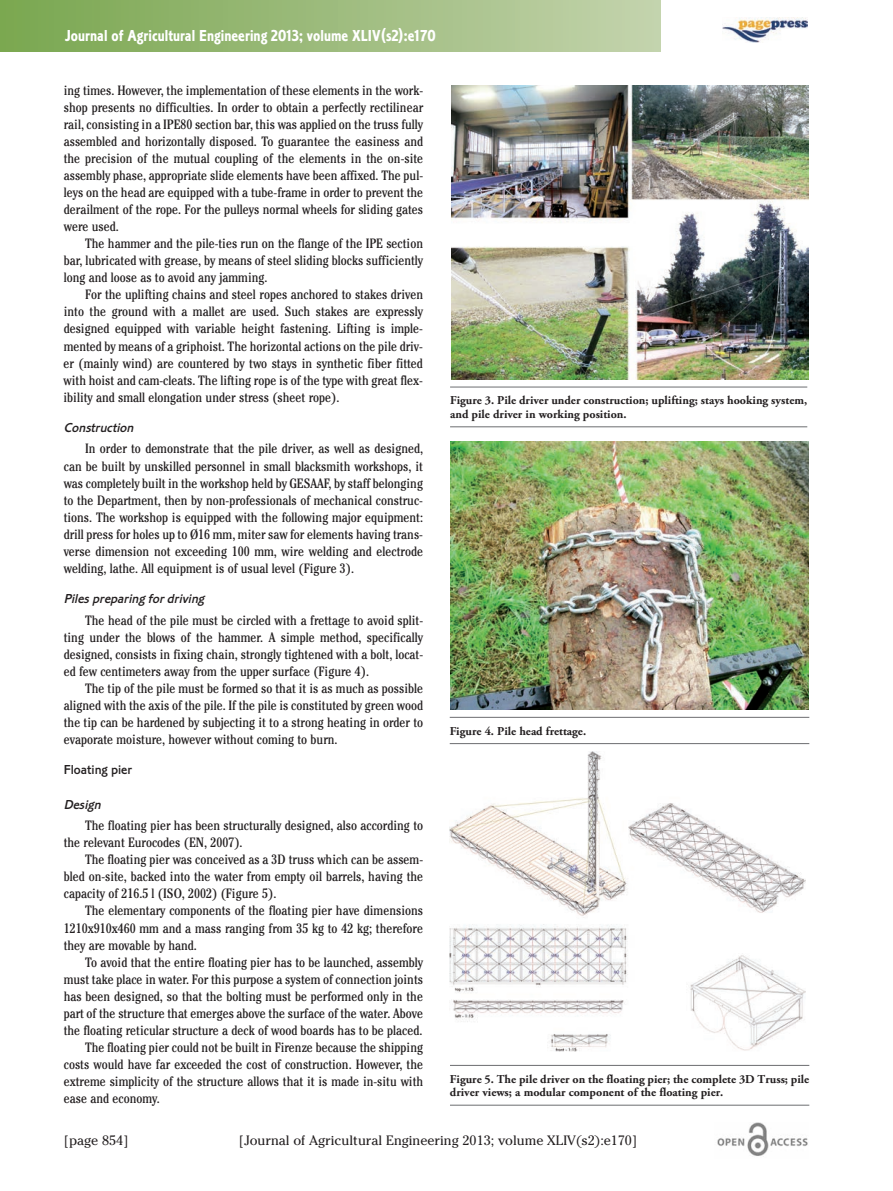
<style>
.page{position:relative;width:893px;height:1191px;background:#fff}
.page>*{position:absolute;margin:0;border:0;box-sizing:border-box;transform-origin:0 0}
.t1{font:16.5px "Corinthian Bold Condensed Plain";color:#fff}
.t2{font:condensed 13.5px/17.1px "Cheltenham";color:#231f20;text-align:justify}
.t3{font:13.5px "Cheltenham";color:#231f20}
.t4{font:italic 13.5px "Corinthian Medium Plain";color:#231f20}
.t5{font:13.5px "Corinthian Medium Plain";color:#231f20}
.t6{font:700 12px/13.5px "Adobe Garamond Pro";color:#231f20}
</style>
<div class="page">
<img style="left:717px;top:1123px;width:91px;height:33px">
<img style="left:723px;top:17px;width:84px;height:26px">
<div style="left:0;top:0;width:660px;height:51px;background:linear-gradient(to right,#79a64f,#c3d2ac)"></div>
<img style="left:451px;top:85px;width:358px;height:294px">
<img style="left:450px;top:751px;width:355px;height:300px">
<img style="left:450px;top:442px;width:359px;height:268px">
<hr style="left:450px;top:387px;width:357px;height:1px;background:#6c6d70">
<hr style="left:450px;top:426px;width:357px;height:1px;background:#6c6d70">
<hr style="left:450px;top:717px;width:359px;height:1px;background:#6c6d70">
<hr style="left:450px;top:743px;width:359px;height:1px;background:#6c6d70">
<hr style="left:450px;top:1065px;width:359px;height:1px;background:#6c6d70">
<hr style="left:450px;top:1104px;width:359px;height:1px;background:#6c6d70">
<p class="t1" style="left:65px;top:30px;width:372px">Journal of Agricultural Engineering 2013; volume XLIV(s2):e170</p>
<p class="t2" style="left:64px;top:83px;width:361px">ing times. However, the implementation of these elements in the work&shy;shop presents no difficulties. In order to obtain a perfectly rectilinear rail, consisting in a IPE80 section bar, this was applied on the truss fully assembled and horizontally disposed. To guarantee the easiness and the precision of the mutual coupling of the elements in the on-site assembly phase, appropriate slide elements have been affixed. The pul&shy;leys on the head are equipped with a tube-frame in order to prevent the derailment of the rope. For the pulleys normal wheels for sliding gates were used.</p>
<p class="t2" style="left:64px;top:236px;width:361px;text-indent:21px">The hammer and the pile-ties run on the flange of the IPE section bar, lubricated with grease, by means of steel sliding blocks sufficiently long and loose as to avoid any jamming.</p>
<p class="t2" style="left:64px;top:287px;width:361px;text-indent:21px">For the uplifting chains and steel ropes anchored to stakes driven into the ground with a mallet are used. Such stakes are expressly designed equipped with variable height fastening. Lifting is imple&shy;mented by means of a griphoist. The horizontal actions on the pile driv&shy;er (mainly wind) are countered by two stays in synthetic fiber fitted with hoist and cam-cleats. The lifting rope is of the type with great flex&shy;ibility and small elongation under stress (sheet rope).</p>
<p class="t4" style="left:64px;top:423px;width:74px">Construction</p>
<p class="t2" style="left:64px;top:441px;width:361px;text-indent:21px">In order to demonstrate that the pile driver, as well as designed, can be built by unskilled personnel in small blacksmith workshops, it was completely built in the workshop held by GESAAF, by staff belonging to the Department, then by non-professionals of mechanical construc&shy;tions. The workshop is equipped with the following major equipment: drill press for holes up to Ø16 mm, miter saw for elements having trans&shy;verse dimension not exceeding 100 mm, wire welding and electrode welding, lathe. All equipment is of usual level (Figure 3).</p>
<p class="t4" style="left:64px;top:594px;width:142px">Piles preparing for driving</p>
<p class="t2" style="left:64px;top:612px;width:361px;text-indent:21px">The head of the pile must be circled with a frettage to avoid split&shy;ting under the blows of the hammer. A simple method, specifically designed, consists in fixing chain, strongly tightened with a bolt, locat&shy;ed few centimeters away from the upper surface (Figure 4).</p>
<p class="t2" style="left:64px;top:681px;width:361px;text-indent:21px">The tip of the pile must be formed so that it is as much as possible aligned with the axis of the pile. If the pile is constituted by green wood the tip can be hardened by subjecting it to a strong heating in order to evaporate moisture, however without coming to burn.</p>
<p class="t5" style="left:64px;top:765px;width:70px">Floating pier</p>
<p class="t4" style="left:64px;top:799px;width:41px">Design</p>
<p class="t2" style="left:64px;top:818px;width:361px;text-indent:21px">The floating pier has been structurally designed, also according to the relevant Eurocodes (EN, 2007).</p>
<p class="t2" style="left:64px;top:852px;width:361px;text-indent:21px">The floating pier was conceived as a 3D truss which can be assem&shy;bled on-site, backed into the water from empty oil barrels, having the capacity of 216.5 l (ISO, 2002) (Figure 5).</p>
<p class="t2" style="left:64px;top:903px;width:361px;text-indent:21px">The elementary components of the floating pier have dimensions 1210x910x460 mm and a mass ranging from 35 kg to 42 kg; therefore they are movable by hand.</p>
<p class="t2" style="left:85px;top:954px;width:340px">To avoid that the entire floating pier has to be launched, assembly</p>
<p class="t2" style="left:64px;top:971px;width:361px">must take place in water. For this purpose a system of connection joints</p>
<p class="t2" style="left:64px;top:989px;width:361px">has been designed, so that the bolting must be performed only in the</p>
<p class="t2" style="left:64px;top:1006px;width:361px">part of the structure that emerges above the surface of the water. Above</p>
<p class="t2" style="left:64px;top:1023px;width:360px">the floating reticular structure a deck of wood boards has to be placed.</p>
<p class="t2" style="left:85px;top:1040px;width:340px">The floating pier could not be built in Firenze because the shipping</p>
<p class="t2" style="left:64px;top:1057px;width:361px">costs would have far exceeded the cost of construction. However, the</p>
<p class="t2" style="left:64px;top:1074px;width:361px">extreme simplicity of the structure allows that it is made in-situ with</p>
<p class="t2" style="left:64px;top:1091px;width:97px">ease and economy.</p>
<p class="t6" style="left:450px;top:395px;width:359px">Figure 3. Pile driver under construction; uplifting; stays hooking system, and pile driver in working position.</p>
<p class="t6" style="left:450px;top:725px;width:138px">Figure 4. Pile head frettage.</p>
<p class="t6" style="left:450px;top:1073px;width:361px">Figure 5. The pile driver on the floating pier; the complete 3D Truss; pile driver views; a modular component of the floating pier.</p>
<p class="t3" style="left:64px;top:1132px;width:66px">[page 854]</p>
<p class="t3" style="left:239px;top:1132px;width:400px">[Journal of Agricultural Engineering 2013; volume XLIV(s2):e170]</p>
</div>
